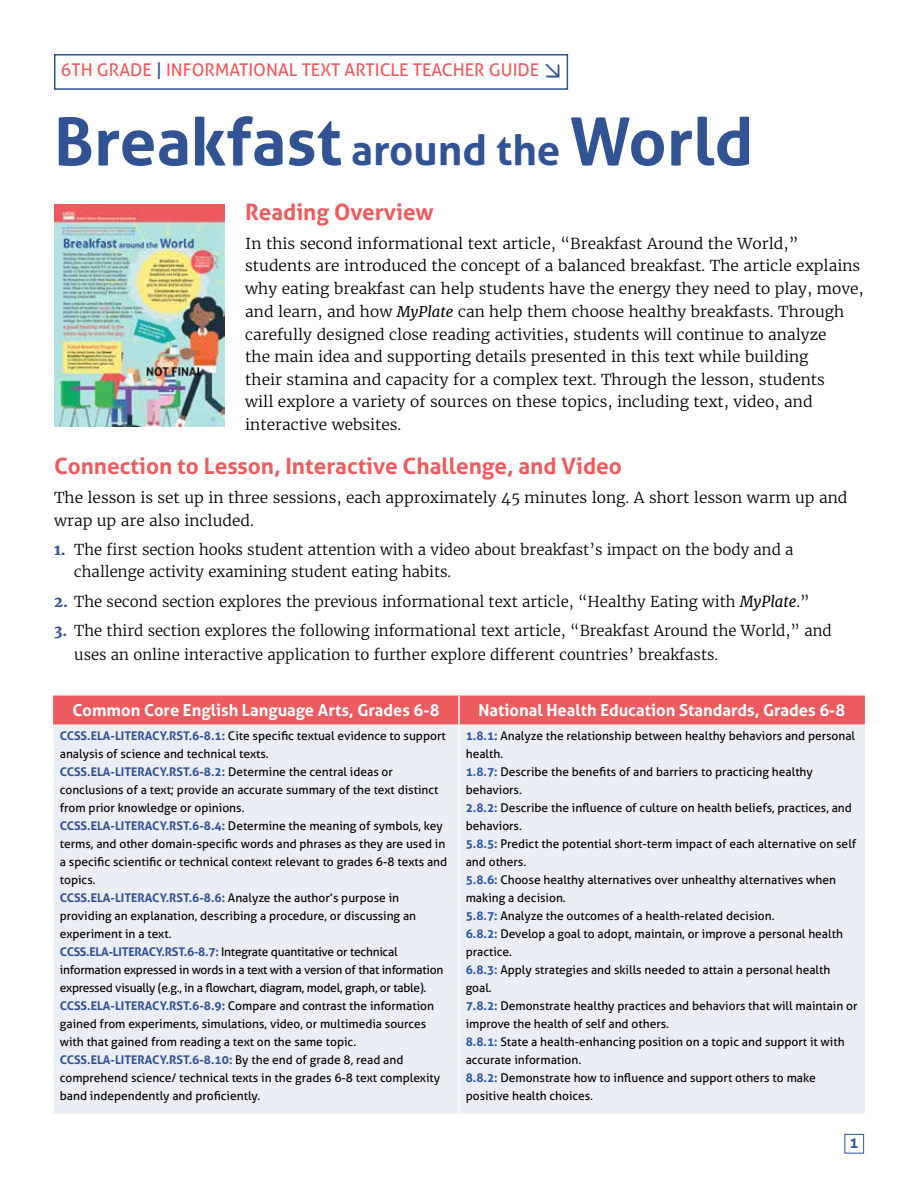
<style>
.page{position:relative;width:918px;height:1188px;background:#fff}
.page>*{position:absolute;margin:0;border:0;box-sizing:border-box;transform-origin:0 0}
.t1{font:700 66px "Aller";color:#325393}
.t2{font:700 22.5px "Aller";color:#ee5b5e}
.t3{font:17.55px "Aller";color:#ee5b5e}
.t4{font:700 16.5px "Aller";color:#fff}
.t5{font:300 15px/22.6px "Merriweather";color:#000;scale:1.04 1}
.t6{font:300 15px/22.5px "Merriweather";color:#000}
.t7{font:700 15px "Aller";color:#2b54a5}
.t8{font:12px/18px "Aller";color:#000}
.s1{color:#325393}
.s2{font-size:42px}
.s3{font-weight:400;font-style:italic;font-size:14.4px}
.s4{font-weight:700;color:#325393}
.s5{font-weight:400;font-style:italic}
.s6{font-weight:700;color:#315196}
.s7{font-weight:700;color:#2b54a5}
</style>
<div class="page">
<div style="left:844px;top:1134px;width:20px;height:20px;border:1px solid #2b54a5"></div>
<img style="left:54px;top:205px;width:171px;height:221px">
<div style="left:53px;top:696px;width:812px;height:29px;background:#ee5b5e"></div>
<div style="left:53px;top:725px;width:812px;height:389px;background:#ebeef4"></div>
<hr style="left:458px;top:696px;width:2px;height:29px;background:#fff">
<hr style="left:458px;top:725px;width:2px;height:389px;background:#fff">
<div style="left:54px;top:54px;width:514px;height:36px;border:2px solid #325393"></div>
<h3 class="t3" style="left:61px;top:60px;width:502px">6TH GRADE <span class="s1">|</span> INFORMATIONAL TEXT ARTICLE TEACHER GUIDE <span class="s1">➢</span></h3>
<h1 class="t1" style="left:54px;top:101px;width:701px">Breakfast <span class="s2">around the</span> World</h1>
<h2 class="t2" style="left:245px;top:198px;width:190px">Reading Overview</h2>
<p class="t5" style="left:245px;top:232px;width:596px">In this second informational text article, “Breakfast Around the World,” students are introduced the concept of a balanced breakfast. The article explains why eating breakfast can help students have the energy they need to play, move, and learn, and how <span class="s3">MyPlate</span> can help them choose healthy breakfasts. Through carefully designed close reading activities, students will continue to analyze<br>the main idea and supporting details presented in this text while building<br>their stamina and capacity for a complex text. Through the lesson, students<br>will explore a variety of sources on these topics, including text, video, and interactive websites.</p>
<h2 class="t2" style="left:54px;top:452px;width:570px">Connection to Lesson, Interactive Challenge, and Video</h2>
<p class="t5" style="left:54px;top:487px;width:764px">The lesson is set up in three sessions, each approximately 45 minutes long. A short lesson warm up and wrap up are also included.</p>
<p class="t6" style="left:74px;top:538px;width:721px;text-indent:-20px"><span class="s4">1.</span> The first section hooks student attention with a video about breakfast’s impact on the body and a challenge activity examining student eating habits.</p>
<p class="t6" style="left:54px;top:590px;width:757px"><span class="s4">2.</span> The second section explores the previous informational text article, “Healthy Eating with <span class="s5">MyPlate</span>.”</p>
<p class="t6" style="left:74px;top:619px;width:759px;line-height:24px;text-indent:-20px"><span class="s4">3.</span> The third section explores the following informational text article, “Breakfast Around the World,” and uses an online interactive application to further explore different countries’ breakfasts.</p>
<h3 class="t4" style="left:73px;top:700px;width:369px">Common Core English Language Arts, Grades 6-8</h3>
<h3 class="t4" style="left:479px;top:700px;width:368px">National Health Education Standards, Grades 6-8</h3>
<p class="t8" style="left:60px;top:727px;width:389px"><span class="s6">CCSS.ELA-LITERACY.RST.6-8.1:</span> Cite specific textual evidence to support analysis of science and technical texts.<br><span class="s6">CCSS.ELA-LITERACY.RST.6-8.2:</span> Determine the central ideas or conclusions of a text; provide an accurate summary of the text distinct from prior knowledge or opinions.<br><span class="s6">CCSS.ELA-LITERACY.RST.6-8.4:</span> Determine the meaning of symbols, key terms, and other domain-specific words and phrases as they are used in a specific scientific or technical context relevant to grades 6-8 texts and topics.<br><span class="s6">CCSS.ELA-LITERACY.RST.6-8.6:</span> Analyze the author’s purpose in providing an explanation, describing a procedure, or discussing an experiment in a text.<br><span class="s6">CCSS.ELA-LITERACY.RST.6-8.7:</span> Integrate quantitative or technical information expressed in words in a text with a version of that information expressed visually (e.g., in a flowchart, diagram, model, graph, or table).<br><span class="s6">CCSS.ELA-LITERACY.RST.6-8.9:</span> Compare and contrast the information gained from experiments, simulations, video, or multimedia sources with that gained from reading a text on the same topic.<br><span class="s6">CCSS.ELA-LITERACY.RST.6-8.10:</span> By the end of grade 8, read and comprehend science/ technical texts in the grades 6-8 text complexity band independently and proficiently.</p>
<p class="t8" style="left:466px;top:727px;width:393px"><span class="s7">1.8.1:</span> Analyze the relationship between healthy behaviors and personal health.<br><span class="s7">1.8.7:</span> Describe the benefits of and barriers to practicing healthy behaviors.<br><span class="s7">2.8.2:</span> Describe the influence of culture on health beliefs, practices, and behaviors.<br><span class="s7">5.8.5:</span> Predict the potential short-term impact of each alternative on self and others.<br><span class="s7">5.8.6:</span> Choose healthy alternatives over unhealthy alternatives when making a decision.<br><span class="s7">5.8.7:</span> Analyze the outcomes of a health-related decision.<br><span class="s7">6.8.2:</span> Develop a goal to adopt, maintain, or improve a personal health practice.<br><span class="s7">6.8.3:</span> Apply strategies and skills needed to attain a personal health goal.<br><span class="s7">7.8.2:</span> Demonstrate healthy practices and behaviors that will maintain or improve the health of self and others.<br><span class="s7">8.8.1:</span> State a health-enhancing position on a topic and support it with accurate information.<br><span class="s7">8.8.2:</span> Demonstrate how to influence and support others to make positive health choices.</p>
<p class="t7" style="left:850px;top:1134px;width:10px">1</p>
</div>
